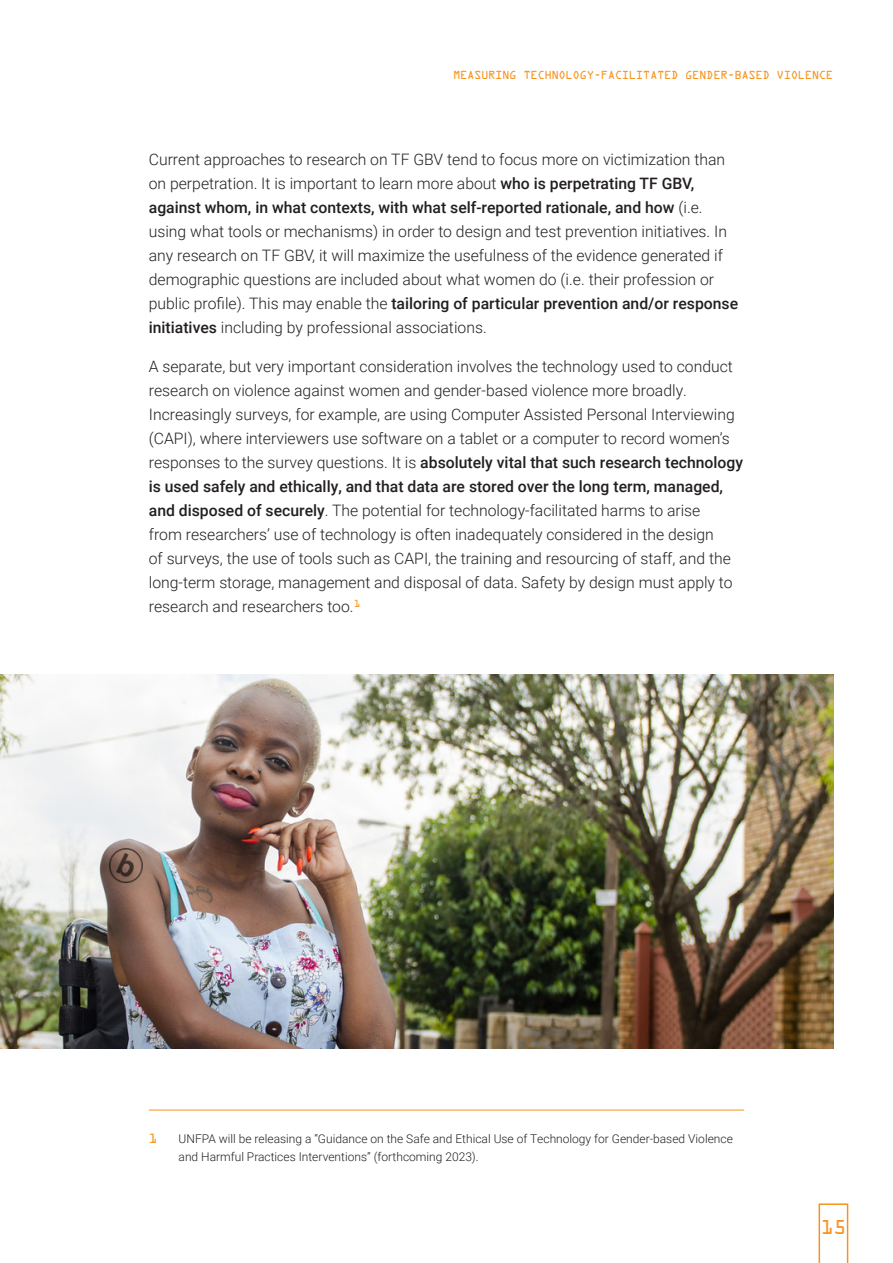
<style>
.page{position:relative;width:893px;height:1263px;background:#fff}
.page>*{position:absolute;margin:0;border:0;box-sizing:border-box;transform-origin:0 0}
.t1{font:18px "OCRA Std";color:#f7931d}
.t2{font:300 15.75px/24px "Roboto";color:#231f20}
.Footnote_text{font:300 12px/18px "Roboto";color:#231f20}
.Footnote_text-2{font:12px "OCRA Std";color:#f7931d}
.t3{font:10.5px "OCRA Std";letter-spacing:-.05em;color:#f7931d}
.s1{font-weight:500}
</style>
<div class="page">
<hr style="left:149px;top:1110px;width:595px;height:1px;background:#f7931d">
<img style="left:0;top:674px;width:833px;height:374px">
<svg style="left:819px;top:1203px;width:29px;height:60px"></svg>
<p class="t3" style="left:453px;top:70px;width:382px">MEASURING TECHNOLOGY-FACILITATED GENDER-BASED VIOLENCE</p>
<p class="t2" style="left:149px;top:147px;width:591px">Current approaches to research on TF GBV tend to focus more on victimization than on perpetration. It is important to learn more about <span class="s1">who is perpetrating TF GBV, against whom, in what contexts, with what self-reported rationale, and how</span> (i.e. using what tools or mechanisms) in order to design and test prevention initiatives. In any research on TF GBV, it will maximize the usefulness of the evidence generated if demographic questions are included about what women do (i.e. their profession or public profile). This may enable the <span class="s1">tailoring of particular prevention and/or response initiatives</span> including by professional associations.</p>
<p class="t2" style="left:149px;top:354px;width:596px">A separate, but very important consideration involves the technology used to conduct research on violence against women and gender-based violence more broadly.<br>Increasingly surveys, for example, are using Computer Assisted Personal Interviewing (CAPI), where interviewers use software on a tablet or a computer to record women’s responses to the survey questions. It is <span class="s1">absolutely vital that such research technology is used safely and ethically, and that data are stored over the long term, managed, and disposed of securely</span>. The potential for technology-facilitated harms to arise<br>from researchers’ use of technology is often inadequately considered in the design<br>of surveys, the use of tools such as CAPI, the training and resourcing of staff, and the long-term storage, management and disposal of data. Safety by design must apply to research and researchers too.<sup>1</sup></p>
<p class="Footnote_text-2" style="left:149px;top:1133px;width:10px">1</p>
<p class="Footnote_text" style="left:179px;top:1129px;width:556px">UNFPA will be releasing a “Guidance on the Safe and Ethical Use of Technology for Gender-based Violence and Harmful Practices Interventions” (forthcoming 2023).</p>
<p class="t1" style="left:821px;top:1219px;width:27px">15</p>
</div>
